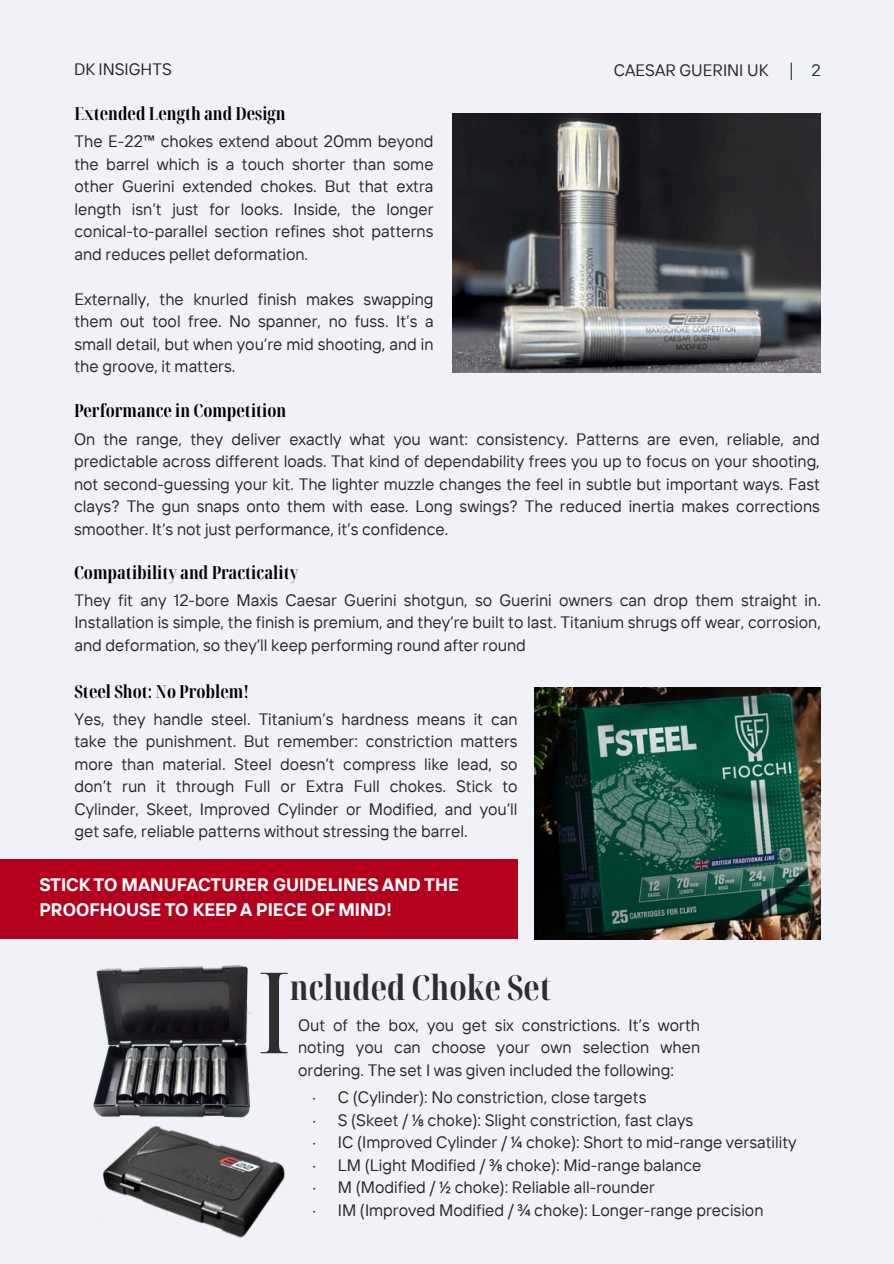
<style>
.page{position:relative;width:894px;height:1264px;background:#fff}
.page>*{position:absolute;margin:0;border:0;box-sizing:border-box;transform-origin:0 0}
.t1{font:extra-condensed 112.5px "Noto Serif Display";color:#2e2e2e}
.t2{font:700 extra-condensed 34.5px "Noto Serif Display";color:#2e2e2e}
.t3{font:700 extra-condensed 18px "Noto Serif Display";color:#000}
.t4{font:700 18px/24.8px "TT Interphases";color:#fff}
.t5{font:16.5px/22.5px "TT Interphases";color:#272727;text-align:justify}
.t6{font:16.5px "TT Interphases";color:#1f3839}
</style>
<div class="page">
<div style="left:0;top:0;width:893px;height:1263px;background:#f0f2f8"></div>
<svg style="left:790px;top:63px;width:1px;height:17px"></svg>
<img style="left:452px;top:113px;width:368px;height:259px">
<img style="left:534px;top:687px;width:286px;height:252px">
<div style="left:0;top:859px;width:517px;height:80px;background:#b2001d"></div>
<img style="left:103px;top:1126px;width:182px;height:112px">
<img style="left:93px;top:965px;width:158px;height:153px">
<p class="t5" style="left:74px;top:57px;width:99px">DK INSIGHTS</p>
<p class="t5" style="left:613px;top:59px;width:156px">CAESAR GUERINI UK</p>
<p class="t6" style="left:811px;top:60px;width:11px">2</p>
<p class="t3" style="left:74px;top:101px;width:213px">Extended Length and Design</p>
<p class="t5" style="left:74px;top:130px;width:360px">The E-22™ chokes extend about 20mm beyond the barrel which is a touch shorter than some other Guerini extended chokes. But that extra length isn’t just for looks. Inside, the longer conical-to-parallel section refines shot patterns and reduces pellet deformation.</p>
<p class="t5" style="left:74px;top:287px;width:360px">Externally, the knurled finish makes swapping them out tool free. No spanner, no fuss. It’s a small detail, but when you’re mid shooting, and in the groove, it matters.</p>
<p class="t3" style="left:74px;top:398px;width:214px">Performance in Competition</p>
<p class="t5" style="left:74px;top:427px;width:747px">On the range, they deliver exactly what you want: consistency. Patterns are even, reliable, and predictable across different loads. That kind of dependability frees you up to focus on your shooting, not second-guessing your kit. The lighter muzzle changes the feel in subtle but important ways. Fast clays? The gun snaps onto them with ease. Long swings? The reduced inertia makes corrections smoother. It’s not just performance, it’s confidence.</p>
<p class="t3" style="left:74px;top:559px;width:226px">Compatibility and Practicality</p>
<p class="t5" style="left:74px;top:588px;width:747px">They fit any 12-bore Maxis Caesar Guerini shotgun, so Guerini owners can drop them straight in.<br>Installation is simple, the finish is premium, and they’re built to last. Titanium shrugs off wear, corrosion, and deformation, so they’ll keep performing round after round</p>
<p class="t3" style="left:74px;top:678px;width:176px">Steel Shot: No Problem!</p>
<p class="t5" style="left:74px;top:707px;width:444px">Yes, they handle steel. Titanium’s hardness means it can take the punishment. But remember: constriction matters more than material. Steel doesn’t compress like lead, so don’t run it through Full or Extra Full chokes. Stick to Cylinder, Skeet, Improved Cylinder or Modified, and you’ll get safe, reliable patterns without stressing the barrel.</p>
<p class="t4" style="left:39px;top:872px;width:421px">STICK TO MANUFACTURER GUIDELINES AND THE<br>PROOFHOUSE TO KEEPA PIECE OF MIND!</p>
<h1 class="t1" style="left:257px;top:933px;width:35px">I</h1>
<h2 class="t2" style="left:290px;top:963px;width:263px">ncluded Choke Set</h2>
<p class="t5" style="left:298px;top:1013px;width:403px">Out of the box, you get six constrictions. It’s worth noting you can choose your own selection when ordering. The set I was given included the following:</p>
<p class="t5" style="left:312px;top:1085px;width:485px;text-align:left">· C (Cylinder): No constriction, close targets<br>· S (Skeet / 1⁄8 choke): Slight constriction, fast clays<br>· IC (Improved Cylinder / 1⁄4 choke): Short to mid-range versatility · LM (Light Modified / 3⁄8 choke): Mid-range balance<br>· M (Modified / 1⁄2 choke): Reliable all-rounder<br>· IM (Improved Modified / 3⁄4 choke): Longer-range precision</p>
</div>
